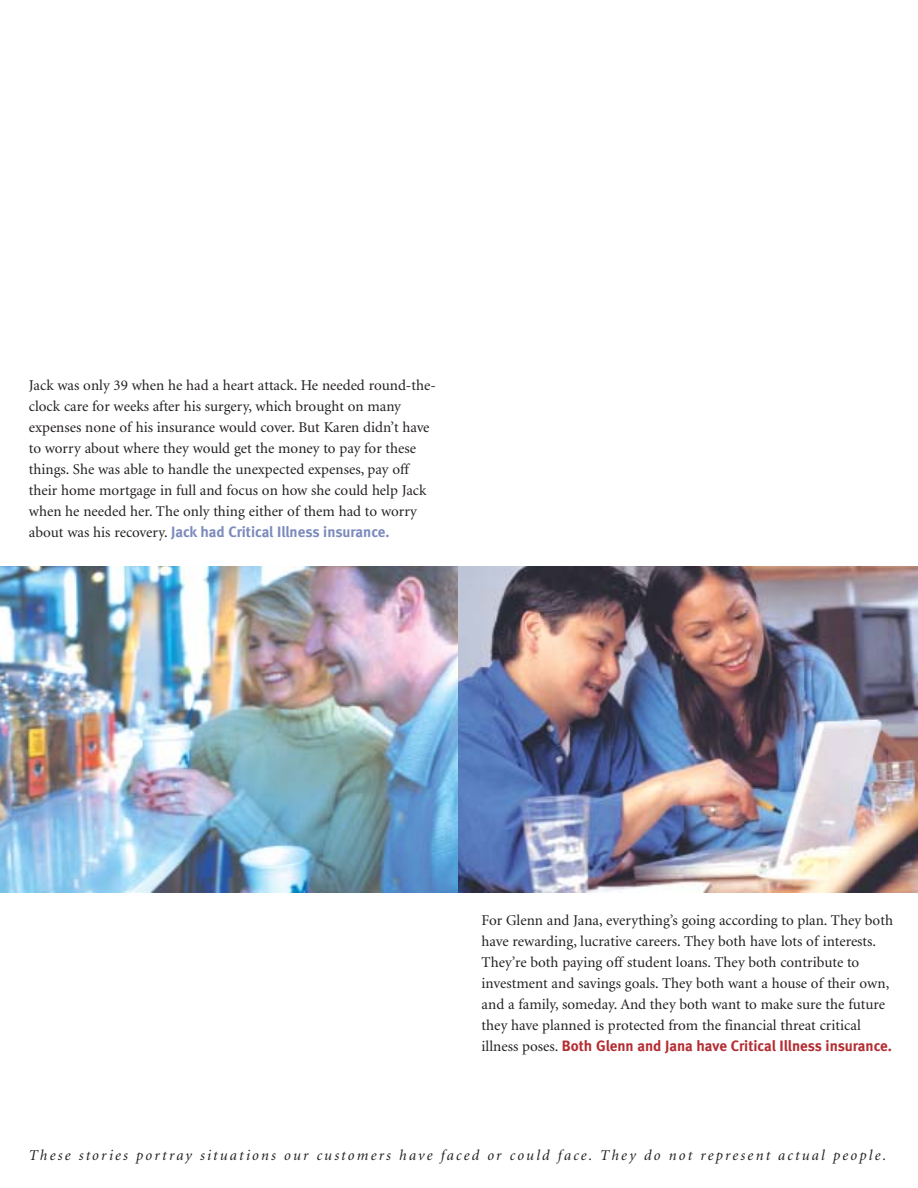
<style>
.page{position:relative;width:918px;height:1188px;background:#fff}
.page>*{position:absolute;margin:0;border:0;box-sizing:border-box;transform-origin:0 0}
.t1{font:15px/21px "Minion";color:#231f1f}
.t2{font:italic 15px "Minion";letter-spacing:.145em;color:#231f1f}
.t3{font:700 15px "Meta";color:#b42d32}
.t4{font:700 15px "Meta";color:#7c8bbc}
.s1{font-family:"Minion";font-weight:400;color:#231f1f}
</style>
<div class="page">
<img style="left:457px;top:566px;width:461px;height:327px">
<img style="left:0;top:566px;width:457px;height:327px">
<p class="t1" style="left:29px;top:376px;width:408px">Jack was only 39 when he had a heart attack. He needed round-the&shy;clock care for weeks after his surgery, which brought on many expenses none of his insurance would cover. But Karen didn’t have to worry about where they would get the money to pay for these things. She was able to handle the unexpected expenses, pay off their home mortgage in full and focus on how she could help Jack when he needed her. The only thing either of them had to worry</p>
<p class="t4" style="left:29px;top:527px;width:362px"><span class="s1">about was his recovery.</span> Jack had Critical Illness insurance.</p>
<p class="t1" style="left:482px;top:911px;width:413px">For Glenn and Jana, everything’s going according to plan. They both have rewarding, lucrative careers. They both have lots of interests.<br>They’re both paying off student loans. They both contribute to investment and savings goals. They both want a house of their own, and a family, someday. And they both want to make sure the future they have planned is protected from the financial threat critical</p>
<p class="t3" style="left:482px;top:1041px;width:412px"><span class="s1">illness poses.</span> Both Glenn and Jana have Critical Illness insurance.</p>
<p class="t2" style="left:29px;top:1149px;width:859px">These stories portray situations our customers have faced or could face. They do not represent actual people.</p>
</div>
